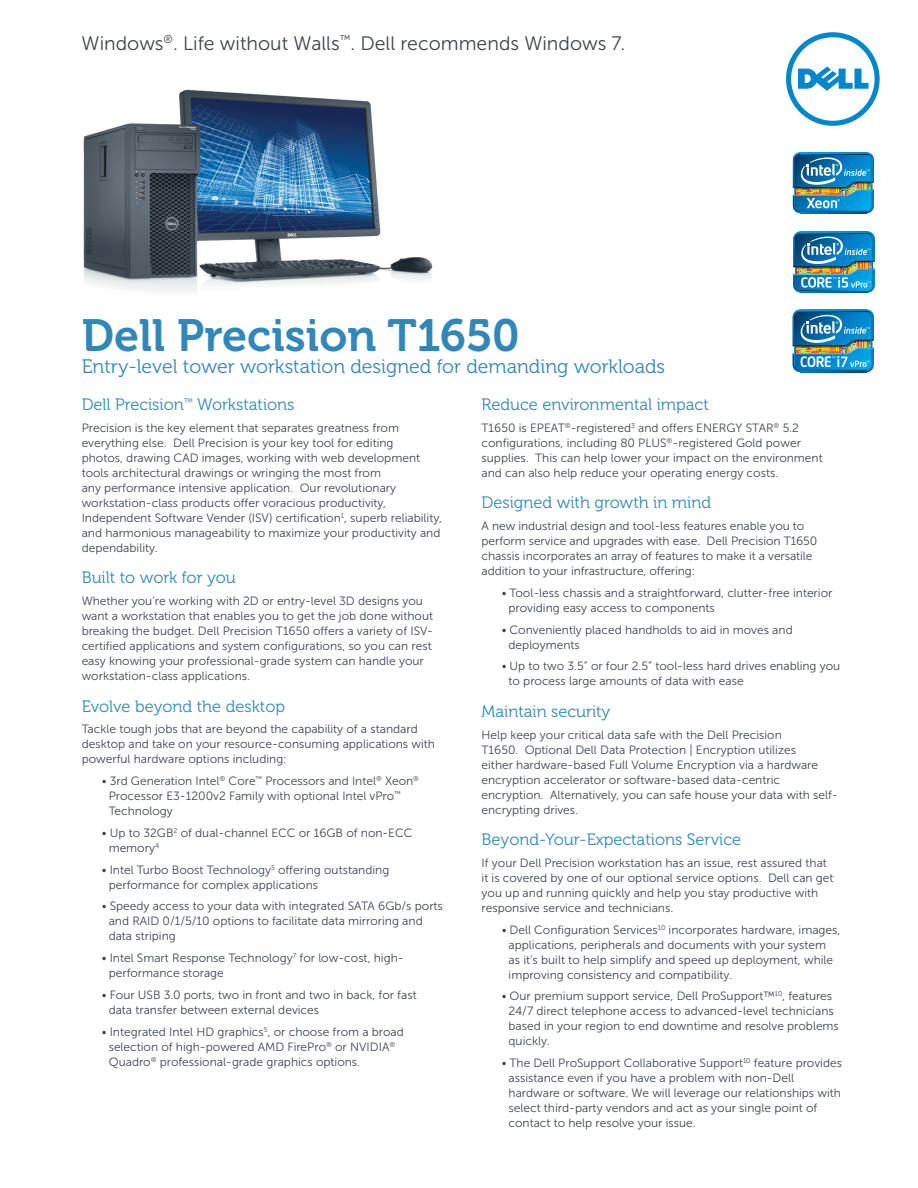
<style>
.page{position:relative;width:918px;height:1188px;background:#fff}
.page>*{position:absolute;margin:0;border:0;box-sizing:border-box;transform-origin:0 0}
._02_Headline_-__Muse{font:45px "Museo For Dell 700";color:#3287ba}
._03_Subhead_-_Museo{font:19.5px "Museo For Dell 300";color:#3287ba}
._00_Intro_Recommenda{font:19.5px "Museo Sans For Dell 300";color:#3e444f}
._03_Subhead_-_Museo-2{font:16.5px "Museo For Dell 300";color:#3287ba}
._04_Body_-_Museo_San{font:12px/15px "Museo Sans For Dell 300";color:#3e444f}
._05_Bullet_Body_L1{font:12px/15px "Museo Sans For Dell 300";color:#3e444f}
</style>
<div class="page">
<svg style="left:786px;top:32px;width:94px;height:94px"></svg>
<img style="left:83px;top:89px;width:350px;height:203px">
<img style="left:793px;top:152px;width:81px;height:61px">
<img style="left:793px;top:231px;width:82px;height:62px">
<img style="left:793px;top:310px;width:81px;height:62px">
<p class="_00_Intro_Recommenda" style="left:82px;top:32px;width:545px">Windows<sup>®</sup>. Life without Walls<sup>™</sup>. Dell recommends Windows 7.</p>
<p class="_02_Headline_-__Muse" style="left:82px;top:310px;width:440px">Dell Precision T1650</p>
<p class="_03_Subhead_-_Museo" style="left:82px;top:356px;width:585px">Entry-level tower workstation designed for demanding workloads</p>
<p class="_03_Subhead_-_Museo-2" style="left:82px;top:395px;width:214px">Dell Precision<sup>™</sup> Workstations</p>
<p class="_04_Body_-_Museo_San" style="left:82px;top:420px;width:362px">Precision is the key element that separates greatness from everything else. Dell Precision is your key tool for editing<br>photos, drawing CAD images, working with web development tools architectural drawings or wringing the most from<br>any performance intensive application. Our revolutionary workstation-class products offer voracious productivity, Independent Software Vender (ISV) certification<sup>1</sup>, superb reliability, and harmonious manageability to maximize your productivity and dependability.</p>
<p class="_03_Subhead_-_Museo-2" style="left:82px;top:569px;width:156px">Built to work for you</p>
<p class="_04_Body_-_Museo_San" style="left:82px;top:593px;width:353px">Whether you’re working with 2D or entry-level 3D designs you want a workstation that enables you to get the job done without breaking the budget. Dell Precision T1650 offers a variety of ISV&shy;certified applications and system configurations, so you can rest easy knowing your professional-grade system can handle your workstation-class applications.</p>
<p class="_03_Subhead_-_Museo-2" style="left:82px;top:697px;width:205px">Evolve beyond the desktop</p>
<p class="_04_Body_-_Museo_San" style="left:82px;top:722px;width:355px">Tackle tough jobs that are beyond the capability of a standard desktop and take on your resource-consuming applications with powerful hardware options including:</p>
<p class="_05_Bullet_Body_L1" style="left:109px;top:773px;width:312px;text-indent:-7px">• 3rd Generation Intel<sup>®</sup> Core<sup>™</sup> Processors and Intel<sup>®</sup> Xeon<sup>®<br></sup>Processor E3-1200v2 Family with optional Intel vPro<sup>™<br></sup>Technology</p>
<p class="_05_Bullet_Body_L1" style="left:109px;top:825px;width:305px;text-indent:-7px">• Up to 32GB<sup>2</sup> of dual-channel ECC or 16GB of non-ECC memory<sup>4</sup></p>
<p class="_05_Bullet_Body_L1" style="left:109px;top:862px;width:282px;text-indent:-7px">• Intel Turbo Boost Technology<sup>5</sup> offering outstanding performance for complex applications</p>
<p class="_05_Bullet_Body_L1" style="left:109px;top:899px;width:336px;text-indent:-7px">• Speedy access to your data with integrated SATA 6Gb/s ports and RAID 0/1/5/10 options to facilitate data mirroring and data striping</p>
<p class="_05_Bullet_Body_L1" style="left:109px;top:950px;width:297px;text-indent:-7px">• Intel Smart Response Technology<sup>7</sup> for low-cost, high&shy;performance storage</p>
<p class="_05_Bullet_Body_L1" style="left:109px;top:987px;width:310px;text-indent:-7px">• Four USB 3.0 ports, two in front and two in back, for fast data transfer between external devices</p>
<p class="_05_Bullet_Body_L1" style="left:109px;top:1024px;width:297px;text-indent:-7px">• Integrated Intel HD graphics<sup>5</sup>, or choose from a broad selection of high-powered AMD FirePro<sup>®</sup> or NVIDIA<sup>®<br></sup>Quadro<sup>®</sup> professional-grade graphics options.</p>
<p class="_03_Subhead_-_Museo-2" style="left:482px;top:395px;width:229px">Reduce environmental impact</p>
<p class="_04_Body_-_Museo_San" style="left:482px;top:420px;width:343px">T1650 is EPEAT<sup>®</sup>-registered<sup>3</sup> and offers ENERGY STAR<sup>®</sup> 5.2 configurations, including 80 PLUS<sup>®</sup>-registered Gold power supplies. This can help lower your impact on the environment and can also help reduce your operating energy costs.</p>
<p class="_03_Subhead_-_Museo-2" style="left:482px;top:494px;width:231px">Designed with growth in mind</p>
<p class="_04_Body_-_Museo_San" style="left:482px;top:518px;width:337px">A new industrial design and tool-less features enable you to perform service and upgrades with ease. Dell Precision T1650 chassis incorporates an array of features to make it a versatile addition to your infrastructure, offering:</p>
<p class="_05_Bullet_Body_L1" style="left:509px;top:585px;width:325px;text-indent:-7px">• Tool-less chassis and a straightforward, clutter-free interior providing easy access to components</p>
<p class="_05_Bullet_Body_L1" style="left:509px;top:622px;width:286px;text-indent:-7px">• Conveniently placed handholds to aid in moves and deployments</p>
<p class="_05_Bullet_Body_L1" style="left:509px;top:659px;width:333px;text-indent:-7px">• Up to two 3.5” or four 2.5” tool-less hard drives enabling you to process large amounts of data with ease</p>
<p class="_03_Subhead_-_Museo-2" style="left:482px;top:702px;width:130px">Maintain security</p>
<p class="_04_Body_-_Museo_San" style="left:482px;top:727px;width:358px">Help keep your critical data safe with the Dell Precision<br>T1650. Optional Dell Data Protection | Encryption utilizes<br>either hardware-based Full Volume Encryption via a hardware encryption accelerator or software-based data-centric encryption. Alternatively, you can safe house your data with self&shy;encrypting drives.</p>
<p class="_03_Subhead_-_Museo-2" style="left:482px;top:830px;width:261px">Beyond-Your-Expectations Service</p>
<p class="_04_Body_-_Museo_San" style="left:482px;top:855px;width:354px">If your Dell Precision workstation has an issue, rest assured that it is covered by one of our optional service options. Dell can get you up and running quickly and help you stay productive with responsive service and technicians.</p>
<p class="_05_Bullet_Body_L1" style="left:509px;top:922px;width:333px;text-indent:-7px">• Dell Configuration Services<sup>10</sup> incorporates hardware, images, applications, peripherals and documents with your system as it’s built to help simplify and speed up deployment, while improving consistency and compatibility.</p>
<p class="_05_Bullet_Body_L1" style="left:509px;top:989px;width:332px;text-indent:-7px">• Our premium support service, Dell ProSupport™<sup>10</sup>, features 24/7 direct telephone access to advanced-level technicians based in your region to end downtime and resolve problems quickly.</p>
<p class="_05_Bullet_Body_L1" style="left:509px;top:1055px;width:335px;text-indent:-7px">• The Dell ProSupport Collaborative Support<sup>10</sup> feature provides assistance even if you have a problem with non-Dell hardware or software. We will leverage our relationships with select third-party vendors and act as your single point of contact to help resolve your issue.</p>
</div>
